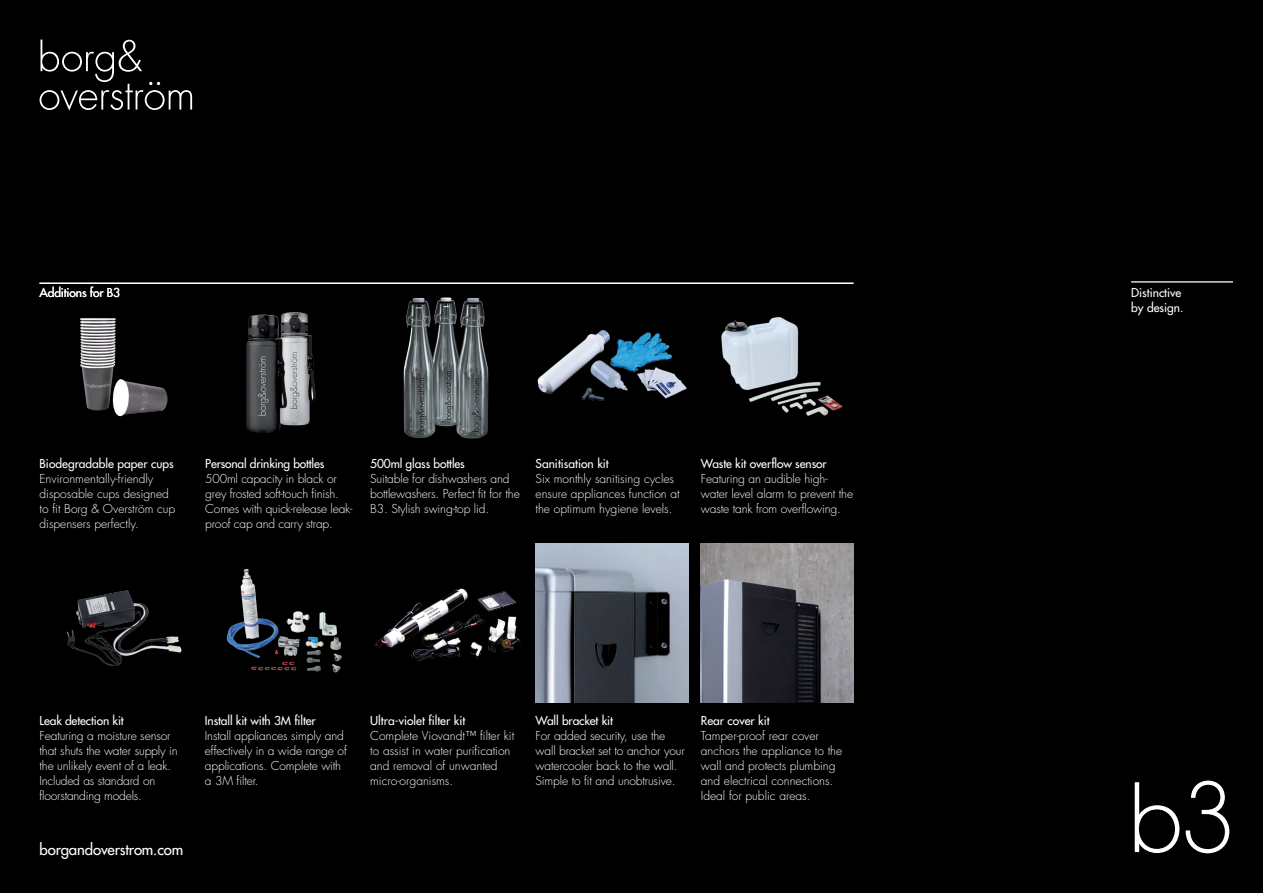
<style>
.page{position:relative;width:1263px;height:893px;background:#000}
.page>*{position:absolute;margin:0;border:0;box-sizing:border-box;transform-origin:0 0}
._7_8pt_Futura_Medium{font:500 15px "Futura Std";letter-spacing:-.01em;color:#fff}
.body{font:300 12px/15px "Futura Std";letter-spacing:-.01em;color:#fff}
.body-2{font:500 12px "Futura Std";letter-spacing:-.01em;color:#fff}
._7_8pt_Futura_Medium-2{font:500 12px/15px "Futura Std";color:#fff}
.s1{font-weight:500}
</style>
<div class="page">
<svg style="left:40px;top:40px;width:152px;height:71px"></svg>
<svg style="left:1135px;top:781px;width:94px;height:72px"></svg>
<hr style="left:1131px;top:281px;width:102px;height:2px;background:#fff">
<hr style="left:40px;top:283px;width:813px;height:1px;background:#fff">
<img style="left:537px;top:330px;width:150px;height:71px">
<img style="left:226px;top:568px;width:116px;height:105px">
<img style="left:374px;top:588px;width:147px;height:73px">
<img style="left:721px;top:317px;width:122px;height:99px">
<img style="left:66px;top:590px;width:116px;height:76px">
<img style="left:535px;top:544px;width:153px;height:158px">
<img style="left:701px;top:544px;width:152px;height:158px">
<img style="left:403px;top:297px;width:86px;height:142px">
<img style="left:80px;top:318px;width:88px;height:99px">
<img style="left:247px;top:312px;width:69px;height:121px">
<p class="body-2" style="left:40px;top:285px;width:82px">Additions for B3</p>
<p class="_7_8pt_Futura_Medium-2" style="left:1131px;top:286px;width:54px">Distinctive by design.</p>
<p class="body-2" style="left:40px;top:456px;width:136px">Biodegradable paper cups</p>
<p class="body" style="left:40px;top:472px;width:137px">Environmentally-friendly disposable cups designed to fit Borg &amp; Overström cup dispensers perfectly.</p>
<p class="body-2" style="left:205px;top:456px;width:121px">Personal drinking bottles</p>
<p class="body" style="left:205px;top:472px;width:149px">500ml capacity in black or grey frosted soft-touch finish.<br>Comes with quick-release leak&shy;proof cap and carry strap.</p>
<p class="body-2" style="left:370px;top:456px;width:96px">500ml glass bottles</p>
<p class="body" style="left:370px;top:472px;width:151px">Suitable for dishwashers and bottlewashers. Perfect fit for the<br>B3. Stylish swing-top lid.</p>
<p class="body-2" style="left:535px;top:456px;width:75px">Sanitisation kit</p>
<p class="body" style="left:535px;top:472px;width:146px">Six monthly sanitising cycles ensure appliances function at the optimum hygiene levels.</p>
<p class="body" style="left:701px;top:457px;width:154px"><span class="s1">Waste kit overflow sensor<br></span>Featuring an audible high&shy;water level alarm to prevent the waste tank from overflowing.</p>
<p class="body-2" style="left:205px;top:713px;width:112px">Install kit with 3M filter</p>
<p class="body" style="left:205px;top:728px;width:144px">Install appliances simply and effectively in a wide range of applications. Complete with a 3M filter.</p>
<p class="body-2" style="left:370px;top:713px;width:97px">Ultra-violet filter kit</p>
<p class="body" style="left:370px;top:728px;width:145px">Complete Viovandt™ filter kit to assist in water purification and removal of unwanted micro-organisms.</p>
<p class="body" style="left:40px;top:713px;width:140px"><span class="s1">Leak detection kit<br></span>Featuring a moisture sensor that shuts the water supply in the unlikely event of a leak.<br>Included as standard on floorstanding models.</p>
<p class="body" style="left:535px;top:713px;width:151px"><span class="s1">Wall bracket kit<br></span>For added security, use the wall bracket set to anchor your watercooler back to the wall.<br>Simple to fit and unobtrusive.</p>
<p class="_7_8pt_Futura_Medium" style="left:40px;top:840px;width:145px">borgandoverstrom.com</p>
<p class="body-2" style="left:701px;top:713px;width:70px">Rear cover kit</p>
<p class="body" style="left:701px;top:728px;width:143px">Tamper-proof rear cover anchors the appliance to the wall and protects plumbing and electrical connections.<br>Ideal for public areas.</p>
</div>
